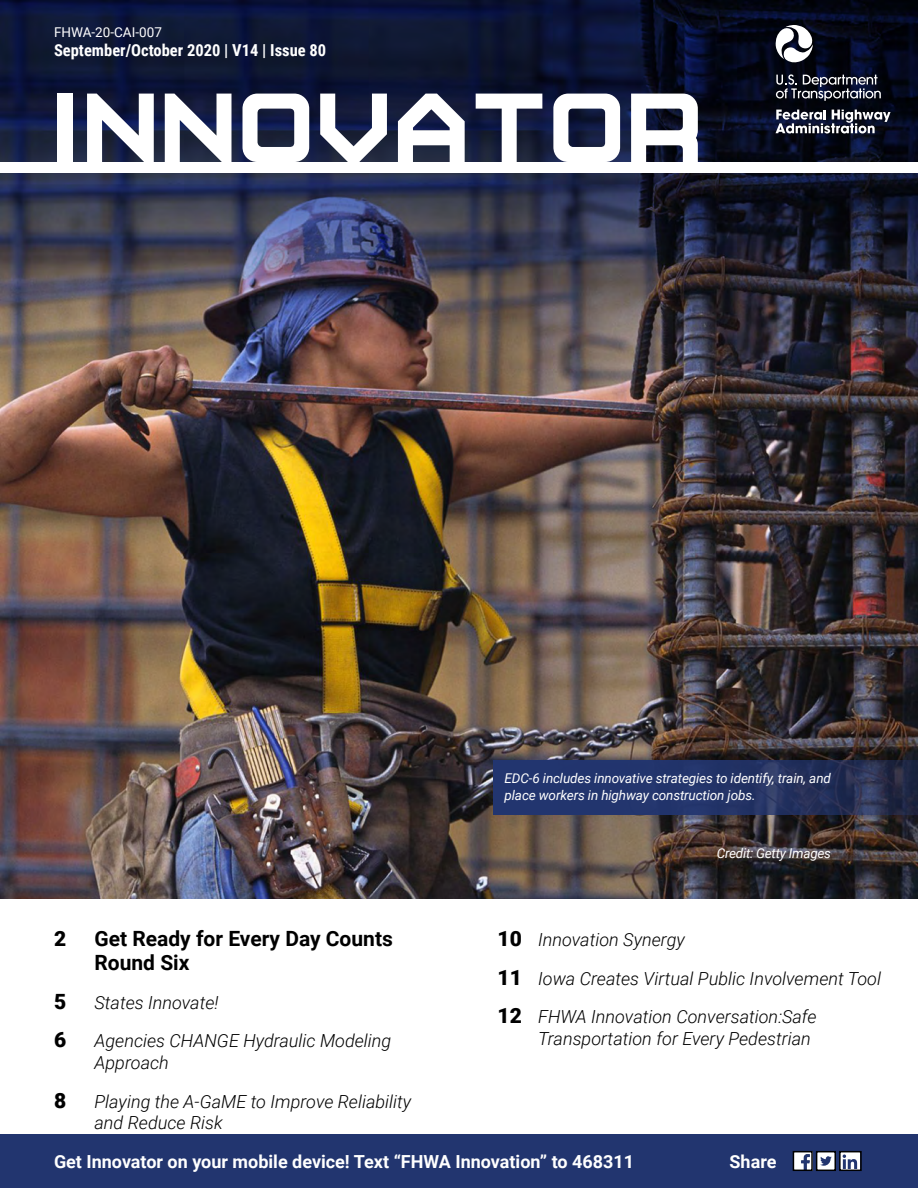
<style>
.page{position:relative;width:918px;height:1188px;background:#fff}
.page>*{position:absolute;margin:0;border:0;box-sizing:border-box;transform-origin:0 0}
.t1{font:141.9px "Cals Caps";letter-spacing:-.005em;color:#fff}
.t2{font:700 21px/24px "Roboto";color:#000}
.t3{font:900 21px "Roboto";color:#000}
.t4{font:italic 300 18px/21.6px "Roboto";color:#000}
.t5{font:700 18px "Roboto";color:#fff}
.t6{font:700 16.5px "Roboto Condensed";color:#fff}
.t7{font:italic 13.5px/16.2px "Roboto";letter-spacing:-.01em;color:#fff}
.t8{font:13.5px "Roboto";color:#fff}
.s1{font-weight:900;font-style:normal;font-size:21px}
</style>
<div class="page">
<div style="left:0;top:1134px;width:918px;height:54px;background:#22356f"></div>
<img style="left:0;top:0;width:918px;height:899px">
<div style="left:0;top:162px;width:918px;height:10px;background:#fff"></div>
<svg style="left:775px;top:25px;width:38px;height:38px"></svg>
<svg style="left:776px;top:74px;width:105px;height:27px;background:#404350"></svg>
<svg style="left:776px;top:110px;width:115px;height:24px"></svg>
<img style="left:796px;top:1154px;width:14px;height:14px">
<div style="left:793px;top:1151px;width:20px;height:20px;border:2px solid #000"></div>
<div style="left:816px;top:1151px;width:20px;height:20px;border:2px solid #000"></div>
<svg style="left:817px;top:1152px;width:42px;height:18px"></svg>
<div style="left:839px;top:1151px;width:23px;height:20px;border:2px solid #000"></div>
<svg style="left:494px;top:760px;width:424px;height:54px;background:#243263"></svg>
<p class="t8" style="left:54px;top:22px;width:109px">FHWA-20-CAI-007</p>
<p class="t6" style="left:54px;top:39px;width:274px">September/October 2020 | V14 | Issue 80</p>
<p class="t1" style="left:49px;top:53px;width:657px">Innovator</p>
<p class="t7" style="left:505px;top:770px;width:328px">EDC-6 includes innovative strategies to identify, train, and place workers in highway construction jobs.</p>
<p class="t3" style="left:54px;top:924px;width:14px">2</p>
<p class="t2" style="left:94px;top:926px;width:300px">Get Ready for Every Day Counts<br>Round Six</p>
<p class="t3" style="left:54px;top:987px;width:14px">5</p>
<p class="t4" style="left:94px;top:991px;width:126px">States Innovate!</p>
<p class="t3" style="left:54px;top:1025px;width:14px">6</p>
<p class="t4" style="left:94px;top:1030px;width:298px">Agencies CHANGE Hydraulic Modeling<br>Approach</p>
<p class="t3" style="left:54px;top:1086px;width:14px">8</p>
<p class="t4" style="left:94px;top:1090px;width:318px">Playing the A-GaME to Improve Reliability and Reduce Risk</p>
<p class="t7" style="left:717px;top:844px;width:116px">Credit: Getty Images</p>
<p class="t4" style="left:498px;top:920px;width:385px;line-height:38.7px"><span class="s1">10</span> Innovation Synergy<br><span class="s1">11</span> Iowa Creates Virtual Public Involvement Tool<br><span class="s1">12</span> FHWA Innovation Conversation:Safe</p>
<p class="t4" style="left:538px;top:1027px;width:274px">Transportation for Every Pedestrian</p>
<p class="t5" style="left:54px;top:1149px;width:582px">Get Innovator on your mobile device! Text “FHWA Innovation” to 468311</p>
<p class="t5" style="left:730px;top:1149px;width:48px">Share</p>
</div>
